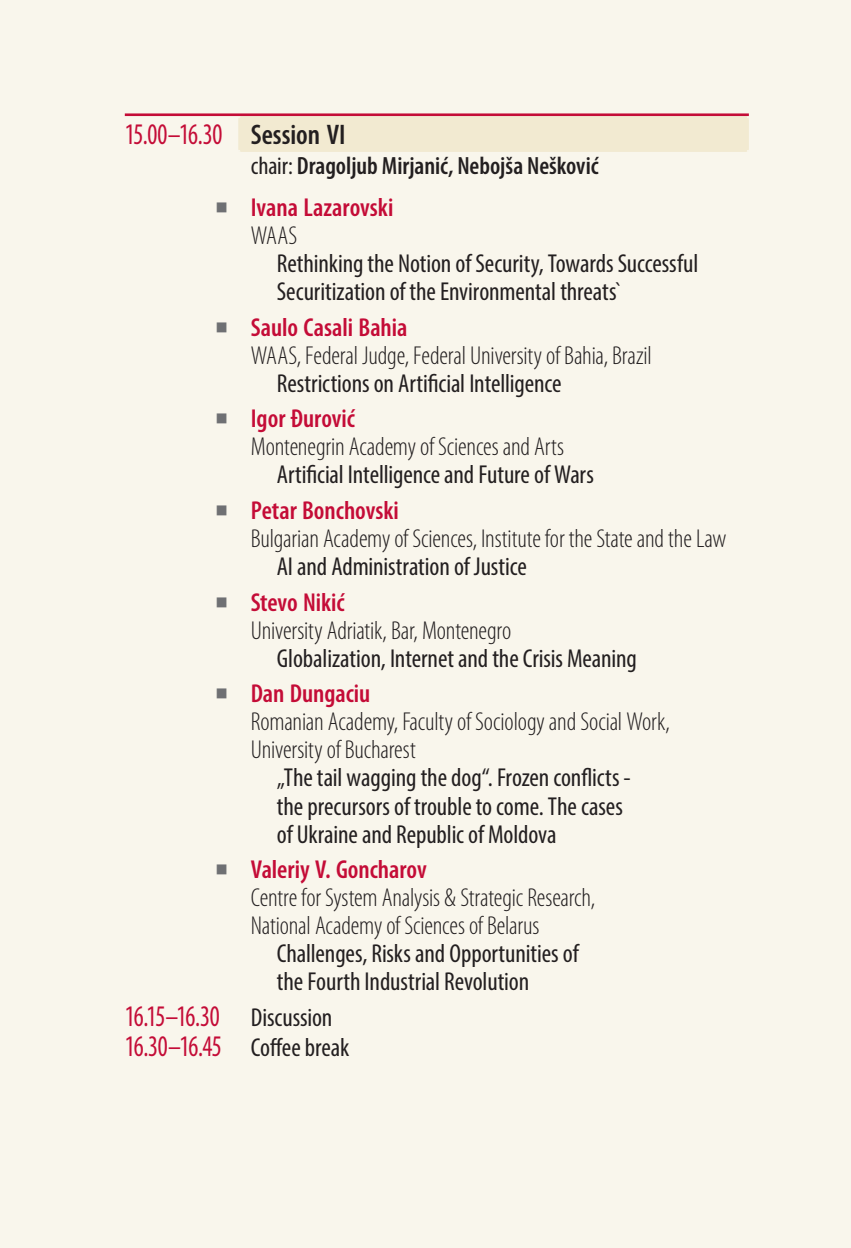
<style>
.page{position:relative;width:851px;height:1248px;background:#fff}
.page>*{position:absolute;margin:0;border:0;box-sizing:border-box;transform-origin:0 0}
.t1{font:condensed 30px/30px "Myriad Pro";letter-spacing:-.035em;color:#c40c37;scale:.86 1}
.t2{font:300 condensed 26px/28px "Myriad Pro";letter-spacing:-.01em;color:#231f20}
.t3{font:condensed 26px/28px "Myriad Pro";letter-spacing:-.005em;color:#231f20}
.t4{font:600 condensed 26px/28px "Myriad Pro";color:#c40c37}
.t5{font:600 condensed 25px "Myriad Pro";color:#231f20}
.s1{font-weight:600;font-size:28.4px;color:#231f20}
.s2{font-weight:400}
.s3{font-family:"Minion Pro";font-weight:700;font-stretch:normal;font-size:34px;color:#6f7073}
.s4{font-weight:300;color:#231f20}
.s5{font-weight:600;color:#c40c37}
.s6{font-size:26px;color:#231f20}
</style>
<div class="page">
<div style="left:0;top:0;width:850px;height:1247px;background:#f9f6ec"></div>
<div style="left:238px;top:116px;width:510px;height:36px;background:#f2ead1"></div>
<hr style="left:125px;top:113px;width:623px;height:3px;background:#c40c37">
<p class="t1" style="left:125px;top:119px;width:258px">15.00–16.30 <span class="s1">Session VI</span></p>
<p class="t5" style="left:251px;top:151px;width:349px"><span class="s2">chair:</span> Dragoljub Mirjanić, Nebojša Nešković</p>
<p class="t4" style="left:251px;top:193px;width:144px;text-indent:-36px"><span class="s3">■</span> Ivana Lazarovski<br><span class="s4">WAAS</span></p>
<p class="t3" style="left:277px;top:249px;width:423px">Rethinking the Notion of Security, Towards Successful<br>Securitization of the Environmental threats`</p>
<p class="t2" style="left:251px;top:313px;width:402px;text-indent:-36px"><span class="s3">■</span> <span class="s5">Saulo Casali Bahia<br></span>WAAS, Federal Judge, Federal University of Bahia, Brazil</p>
<p class="t3" style="left:277px;top:368px;width:286px">Restrictions on Artificial Intelligence</p>
<p class="t2" style="left:251px;top:404px;width:315px;text-indent:-36px"><span class="s3">■</span> <span class="s5">Igor Đurović<br></span>Montenegrin Academy of Sciences and Arts</p>
<p class="t3" style="left:277px;top:460px;width:318px">Artificial Intelligence and Future of Wars</p>
<p class="t2" style="left:251px;top:496px;width:477px;text-indent:-36px"><span class="s3">■</span> <span class="s5">Petar Bonchovski<br></span>Bulgarian Academy of Sciences, Institute for the State and the Law</p>
<p class="t3" style="left:277px;top:552px;width:251px">AI and Administration of Justice</p>
<p class="t2" style="left:251px;top:588px;width:262px;text-indent:-36px"><span class="s3">■</span> <span class="s5">Stevo Nikić<br></span>University Adriatik, Bar, Montenegro</p>
<p class="t3" style="left:277px;top:643px;width:361px">Globalization, Internet and the Crisis Meaning</p>
<p class="t2" style="left:251px;top:679px;width:420px;text-indent:-36px"><span class="s3">■</span> <span class="s5">Dan Dungaciu<br></span>Romanian Academy, Faculty of Sociology and Social Work,<br>University of Bucharest</p>
<p class="t3" style="left:277px;top:763px;width:355px">„The tail wagging the dog“. Frozen conflicts - the precursors of trouble to come. The cases of Ukraine and Republic of Moldova</p>
<p class="t2" style="left:251px;top:855px;width:346px;text-indent:-36px"><span class="s3">■</span> <span class="s5">Valeriy V. Goncharov<br></span>Centre for System Analysis &amp; Strategic Research,<br>National Academy of Sciences of Belarus</p>
<p class="t3" style="left:277px;top:939px;width:303px">Challenges, Risks and Opportunities of the Fourth Industrial Revolution</p>
<p class="t1" style="left:125px;top:1000px;width:262px">16.15–16.30 <span class="s6">Discussion<br></span>16.30–16.45 <span class="s6">Coffee break</span></p>
</div>
